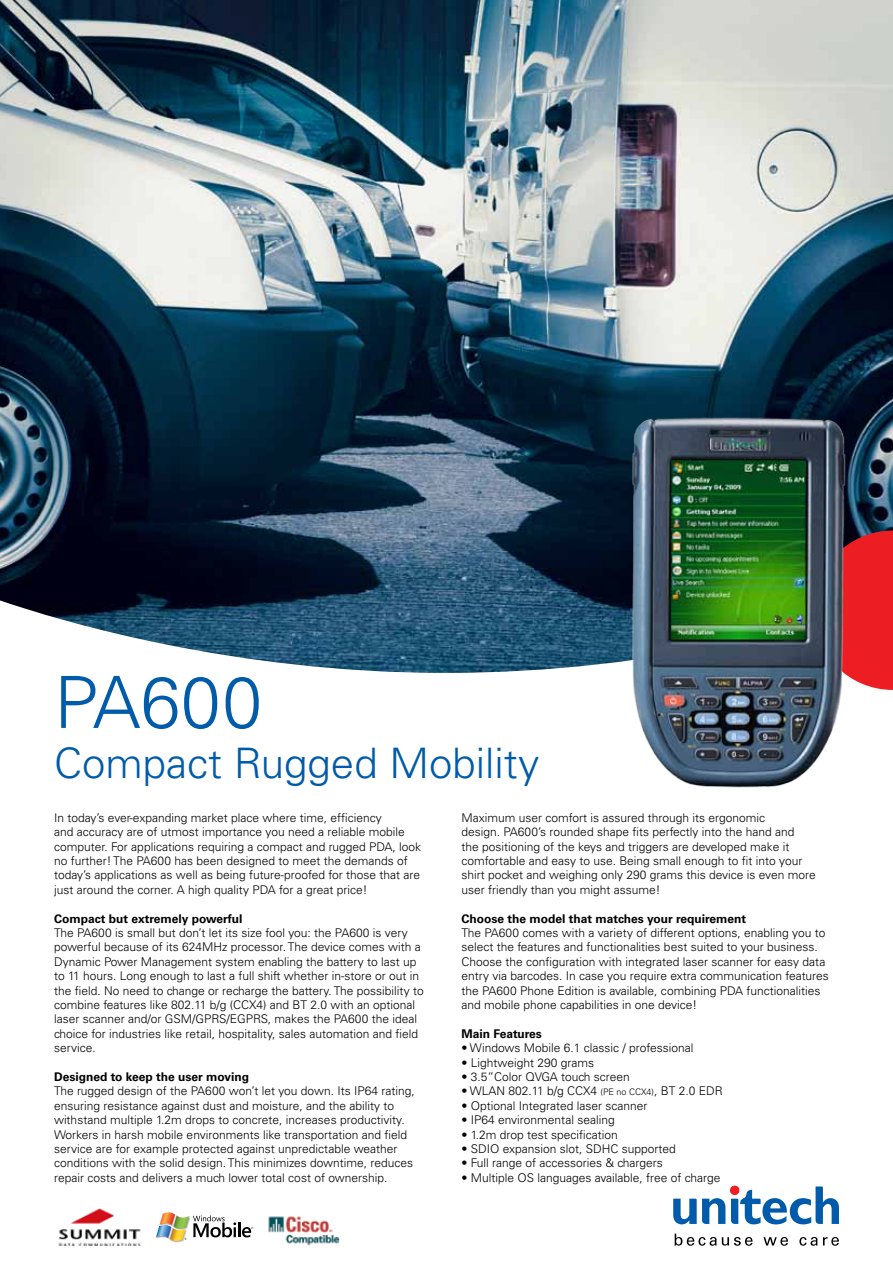
<style>
.page{position:relative;width:893px;height:1263px;background:#fff}
.page>*{position:absolute;margin:0;border:0;box-sizing:border-box;transform-origin:0 0}
.t1{font:300 72px "Univers";color:#005baa}
.t2{font:300 42px "Univers";color:#005baa}
.t3{font:300 12px/14.4px "Univers";color:#000}
.t4{font:700 12px "Univers";color:#000}
.s1{font-size:9px}
</style>
<div class="page">
<img style="left:0;top:0;width:893px;height:673px">
<div style="left:883px;top:530px;width:10px;height:160px;background:#ed1d24"></div>
<img style="left:604px;top:381px;width:279px;height:407px">
<svg style="left:675px;top:1233px;width:78px;height:13px"></svg>
<svg style="left:763px;top:1237px;width:25px;height:9px"></svg>
<svg style="left:799px;top:1237px;width:18px;height:9px"></svg>
<svg style="left:823px;top:1237px;width:16px;height:9px"></svg>
<svg style="left:673px;top:1186px;width:166px;height:38px"></svg>
<img style="left:58px;top:1209px;width:83px;height:37px">
<svg style="left:156px;top:1212px;width:97px;height:30px"></svg>
<img style="left:268px;top:1216px;width:72px;height:30px">
<h1 class="t1" style="left:54px;top:659px;width:210px">PA600</h1>
<h2 class="t2" style="left:54px;top:738px;width:487px">Compact Rugged Mobility</h2>
<p class="t3" style="left:54px;top:810px;width:369px">In today’s ever-expanding market place where time, efficiency<br>and accuracy are of utmost importance you need a reliable mobile computer. For applications requiring a compact and rugged PDA, look no further! The PA600 has been designed to meet the demands of today’s applications as well as being future-proofed for those that are just around the corner. A high quality PDA for a great price!</p>
<p class="t4" style="left:54px;top:911px;width:190px">Compact but extremely powerful</p>
<p class="t3" style="left:54px;top:925px;width:371px">The PA600 is small but don’t let its size fool you: the PA600 is very powerful because of its 624MHz processor. The device comes with a Dynamic Power Management system enabling the battery to last up to 11 hours. Long enough to last a full shift whether in-store or out in the field. No need to change or recharge the battery. The possibility to combine features like 802.11 b/g (CCX4) and BT 2.0 with an optional laser scanner and/or GSM/GPRS/EGPRS, makes the PA600 the ideal choice for industries like retail, hospitality, sales automation and field service.</p>
<p class="t4" style="left:54px;top:1070px;width:197px">Designed to keep the user moving</p>
<p class="t3" style="left:54px;top:1084px;width:362px">The rugged design of the PA600 won’t let you down. Its IP64 rating, ensuring resistance against dust and moisture, and the ability to withstand multiple 1.2m drops to concrete, increases productivity.<br>Workers in harsh mobile environments like transportation and field service are for example protected against unpredictable weather conditions with the solid design. This minimizes downtime, reduces repair costs and delivers a much lower total cost of ownership.</p>
<p class="t3" style="left:461px;top:810px;width:356px">Maximum user comfort is assured through its ergonomic<br>design. PA600’s rounded shape fits perfectly into the hand and<br>the positioning of the keys and triggers are developed make it comfortable and easy to use. Being small enough to fit into your shirt pocket and weighing only 290 grams this device is even more user friendly than you might assume!</p>
<p class="t4" style="left:461px;top:911px;width:286px">Choose the model that matches your requirement</p>
<p class="t3" style="left:461px;top:925px;width:369px">The PA600 comes with a variety of different options, enabling you to select the features and functionalities best suited to your business.<br>Choose the configuration with integrated laser scanner for easy data entry via barcodes. In case you require extra communication features the PA600 Phone Edition is available, combining PDA functionalities and mobile phone capabilities in one device!</p>
<p class="t4" style="left:461px;top:1026px;width:82px">Main Features</p>
<p class="t3" style="left:461px;top:1041px;width:234px">• Windows Mobile 6.1 classic / professional</p>
<p class="t3" style="left:461px;top:1055px;width:134px">• Lightweight 290 grams</p>
<p class="t3" style="left:461px;top:1069px;width:170px">• 3.5”Color QVGA touch screen</p>
<p class="t3" style="left:461px;top:1084px;width:263px">• WLAN 802.11 b/g CCX4 <span class="s1">(PE no CCX4)</span>, BT 2.0 EDR</p>
<p class="t3" style="left:461px;top:1098px;width:188px">• Optional Integrated laser scanner</p>
<p class="t3" style="left:461px;top:1113px;width:155px">• IP64 environmental sealing</p>
<p class="t3" style="left:461px;top:1127px;width:158px">• 1.2m drop test specification</p>
<p class="t3" style="left:461px;top:1141px;width:216px">• SDIO expansion slot, SDHC supported</p>
<p class="t3" style="left:461px;top:1156px;width:203px">• Full range of accessories &amp; chargers</p>
<p class="t3" style="left:461px;top:1170px;width:260px">• Multiple OS languages available, free of charge</p>
</div>
